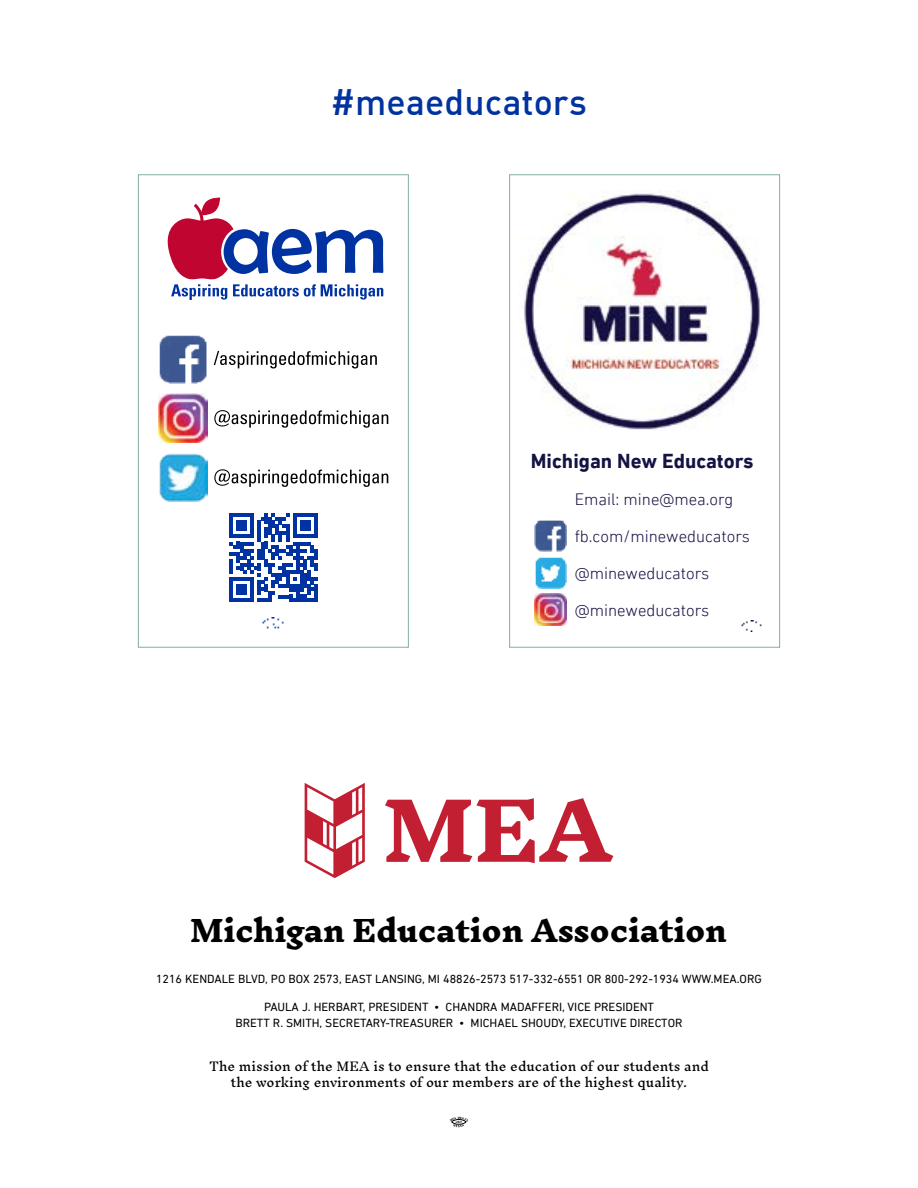
<style>
.page{position:relative;width:918px;height:1188px;background:#fff}
.page>*{position:absolute;margin:0;border:0;box-sizing:border-box;transform-origin:0 0}
.t1{font:500 36px "DINOT";letter-spacing:.005em;color:#0033a0}
.t2{font:800 29.25px "Inknut Antiqua";letter-spacing:-.01em;color:#000}
.t3{font:700 20.7px "DIN Next LT Pro";color:#151244}
.t4{font:300 16.8px "DIN Next LT Pro";color:#151244}
.t5{font:12px/15.6px "DIN Next LT Pro";color:#000;text-align:center}
.t6{font:12px/15.6px "Inknut Antiqua";color:#000;text-align:center}
</style>
<div class="page">
<img style="left:524px;top:193px;width:236px;height:237px">
<img style="left:535px;top:557px;width:32px;height:32px">
<img style="left:534px;top:594px;width:33px;height:32px">
<img style="left:534px;top:520px;width:33px;height:32px">
<img style="left:741px;top:621px;width:21px;height:10px">
<div style="left:509px;top:175px;width:271px;height:472px;border:1px solid #86ada7"></div>
<svg style="left:167px;top:197px;width:216px;height:103px"></svg>
<svg style="left:214px;top:469px;width:174px;height:18px"></svg>
<svg style="left:214px;top:410px;width:174px;height:18px"></svg>
<svg style="left:214px;top:351px;width:163px;height:17px"></svg>
<svg style="left:229px;top:514px;width:89px;height:88px"></svg>
<img style="left:262px;top:618px;width:22px;height:11px">
<img style="left:159px;top:335px;width:48px;height:48px">
<img style="left:158px;top:393px;width:50px;height:49px">
<img style="left:159px;top:453px;width:49px;height:49px">
<div style="left:138px;top:175px;width:271px;height:472px;border:1px solid #86ada7"></div>
<svg style="left:450px;top:1117px;width:18px;height:10px"></svg>
<svg style="left:385px;top:798px;width:228px;height:65px"></svg>
<svg style="left:305px;top:783px;width:60px;height:95px"></svg>
<h1 class="t1" style="left:331px;top:74px;width:258px">#meaeducators</h1>
<h3 class="t3" style="left:531px;top:449px;width:224px">Michigan New Educators</h3>
<h3 class="t4" style="left:575px;top:489px;width:160px">Email: mine@mea.org</h3>
<h3 class="t4" style="left:575px;top:527px;width:177px">fb.com/mineweducators</h3>
<h3 class="t4" style="left:575px;top:564px;width:136px">@mineweducators</h3>
<h3 class="t4" style="left:575px;top:601px;width:136px">@mineweducators</h3>
<h2 class="t2" style="left:190px;top:915px;width:538px">Michigan Education Association</h2>
<p class="t5" style="left:156px;top:971px;width:607px">1216 KENDALE BLVD, PO BOX 2573, EAST LANSING, MI 48826-2573 517-332-6551 OR 800-292-1934 WWW.MEA.ORG</p>
<p class="t5" style="left:235px;top:999px;width:449px">PAULA J. HERBART, PRESIDENT • CHANDRA MADAFFERI, VICE PRESIDENT<br>BRETT R. SMITH, SECRETARY-TREASURER • MICHAEL SHOUDY, EXECUTIVE DIRECTOR</p>
<p class="t6" style="left:209px;top:1059px;width:501px">The mission of the MEA is to ensure that the education of our students and the working environments of our members are of the highest quality.</p>
</div>
